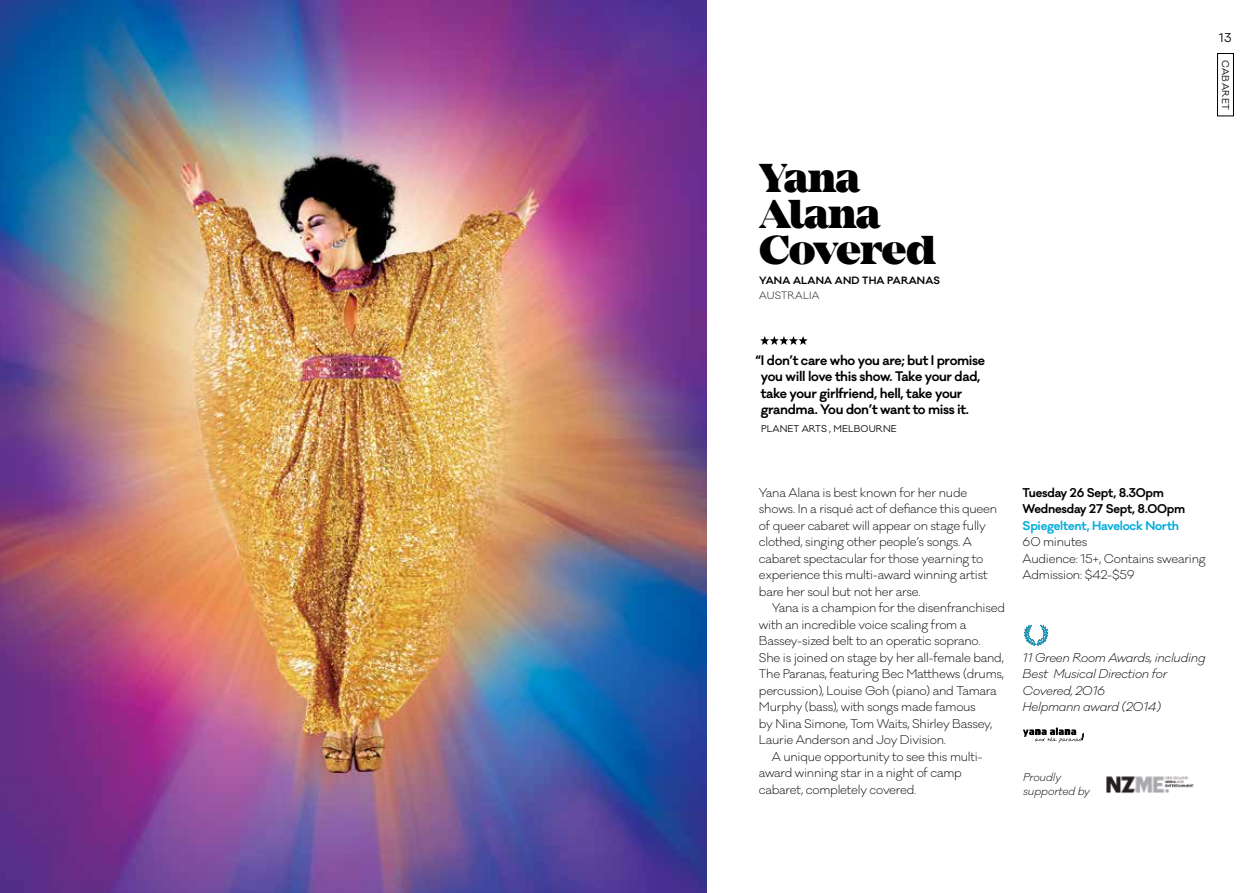
<style>
.page{position:relative;width:1259px;height:893px;background:#fff}
.page>*{position:absolute;margin:0;border:0;box-sizing:border-box;transform-origin:0 0}
.t1{font:900 42px/36px "Mirador";letter-spacing:-.025em;color:#000}
.t2{font:600 12.75px/16.5px "Galano Classic";letter-spacing:-.025em;color:#000}
.t3{font:300 11.7px/16.5px "Galano Classic";letter-spacing:-.02em;color:#000}
.t4{font:italic 300 11.7px/16.5px "Galano Classic";letter-spacing:-.025em;color:#000}
.t5{font:600 11.7px/16.5px "Galano Classic";letter-spacing:-.02em;color:#000}
.t6{font:600 11.7px "Galano Classic";letter-spacing:-.02em;color:#00addc}
.t7{font:11.7px "Galano Classic";color:#000}
.t8{font:italic 300 10.5px/13.5px "Galano Classic";letter-spacing:-.01em;color:#000}
.t9{font:600 9.75px "Galano Classic";letter-spacing:.02em;color:#000}
.t10{font:300 9.75px "Galano Classic";letter-spacing:.02em;color:#000}
.t11{font:9px "Galano Classic";letter-spacing:.01em;color:#000}
.t12{font:9px "Galano Classic";letter-spacing:.06em;color:#000}
</style>
<div class="page">
<img style="left:0;top:0;width:706px;height:893px">
<div style="left:1217px;top:53px;width:16px;height:63px;border:1px solid #000"></div>
<svg style="left:1024px;top:625px;width:24px;height:21px"></svg>
<svg style="left:760px;top:336px;width:47px;height:9px"></svg>
<svg style="left:1023px;top:728px;width:60px;height:15px"></svg>
<img style="left:1106px;top:776px;width:88px;height:17px">
<h1 class="t1" style="left:759px;top:162px;width:178px">Yana<br>Alana<br>Covered</h1>
<p class="t9" style="left:759px;top:273px;width:182px">YANA ALANA AND THA PARANAS</p>
<p class="t10" style="left:759px;top:289px;width:62px">AUSTRALIA</p>
<p class="t7" style="left:1219px;top:30px;width:14px">13</p>
<p class="t12" style="left:1231px;top:60px;width:52px;rotate:90deg">CABARET</p>
<p class="t2" style="left:761px;top:352px;width:226px;text-indent:-6px">“I don’t care who you are; but I promise you will love this show. Take your dad, take your girlfriend, hell, take your grandma. You don’t want to miss it.</p>
<p class="t11" style="left:761px;top:423px;width:137px">PLANET ARTS , MELBOURNE</p>
<p class="t3" style="left:759px;top:484px;width:240px">Yana Alana is best known for her nude shows. In a risqué act of defiance this queen of queer cabaret will appear on stage fully clothed, singing other people’s songs. A cabaret spectacular for those yearning to experience this multi-award winning artist bare her soul but not her arse.</p>
<p class="t3" style="left:771px;top:600px;width:235px">Yana is a champion for the disenfranchised</p>
<p class="t3" style="left:759px;top:616px;width:209px">with an incredible voice scaling from a</p>
<p class="t3" style="left:759px;top:633px;width:223px">Bassey-sized belt to an operatic soprano.</p>
<p class="t3" style="left:759px;top:649px;width:246px">She is joined on stage by her all-female band,</p>
<p class="t3" style="left:759px;top:666px;width:246px">The Paranas, featuring Bec Matthews (drums,</p>
<p class="t3" style="left:759px;top:682px;width:239px">percussion), Louise Goh (piano) and Tamara</p>
<p class="t3" style="left:759px;top:699px;width:218px">Murphy (bass), with songs made famous</p>
<p class="t3" style="left:759px;top:715px;width:235px">by Nina Simone, Tom Waits, Shirley Bassey,</p>
<p class="t3" style="left:759px;top:732px;width:189px">Laurie Anderson and Joy Division.</p>
<p class="t3" style="left:771px;top:748px;width:213px">A unique opportunity to see this multi-</p>
<p class="t3" style="left:759px;top:765px;width:204px">award winning star in a night of camp</p>
<p class="t3" style="left:759px;top:781px;width:159px">cabaret, completely covered.</p>
<p class="t5" style="left:1022px;top:484px;width:164px">Tuesday 26 Sept, 8.30pm<br>Wednesday 27 Sept, 8.00pm</p>
<p class="t6" style="left:1022px;top:517px;width:158px">Spiegeltent, Havelock North</p>
<p class="t3" style="left:1022px;top:534px;width:185px">60 minutes<br>Audience: 15+, Contains swearing<br>Admission: $42-$59</p>
<p class="t4" style="left:1022px;top:649px;width:184px">11 Green Room Awards, including<br>Best Musical Direction for<br>Covered, 2016<br>Helpmann award (2014)</p>
<p class="t8" style="left:1023px;top:770px;width:69px">Proudly supported by</p>
</div>
